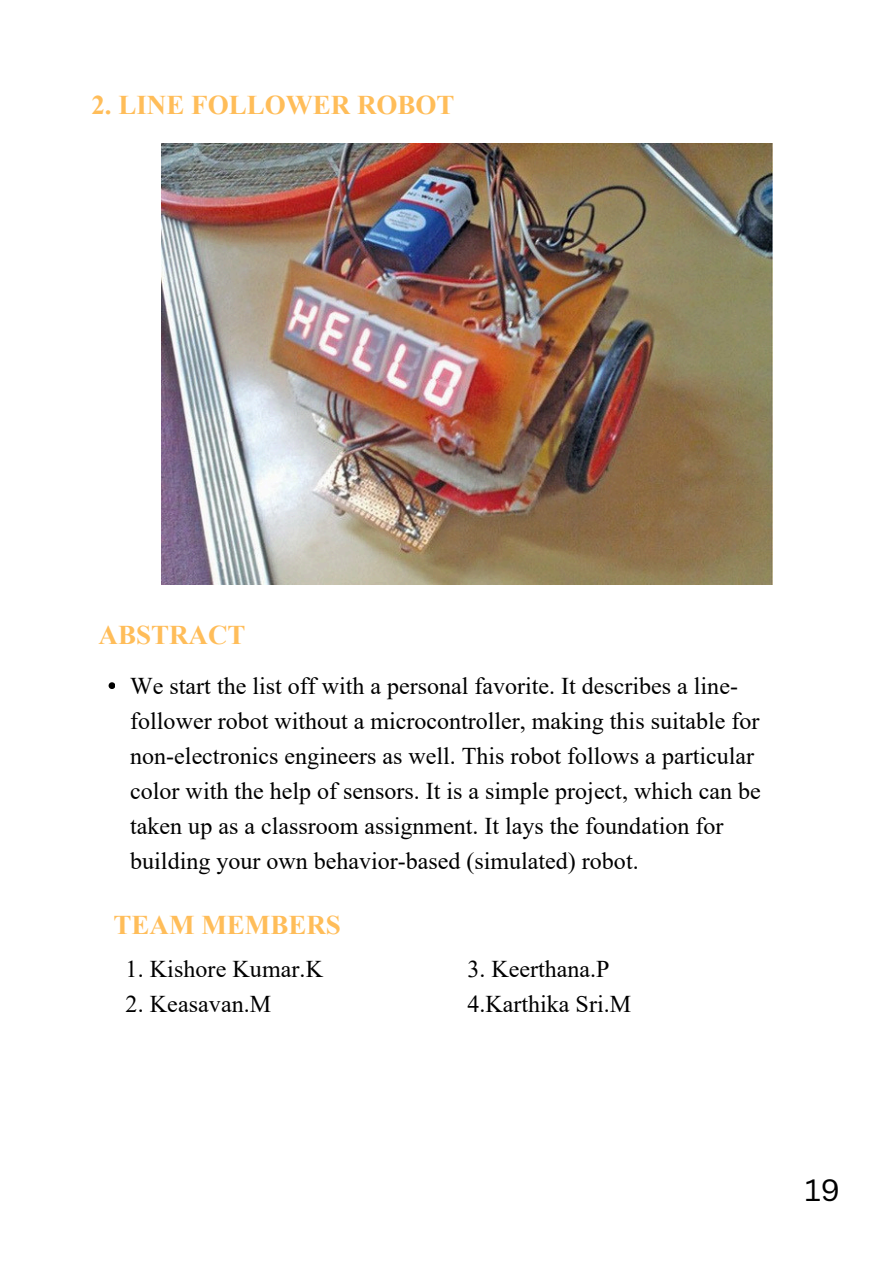
<style>
.page{position:relative;width:894px;height:1264px;background:#fff}
.page>*{position:absolute;margin:0;border:0;box-sizing:border-box;transform-origin:0 0}
.t1{font:30px "Canva Sans";color:#000}
.t2{font:700 27px "Times New Roman";color:#ffbd59}
.t3{font:24px/35px "Times New Roman";color:#000}
</style>
<div class="page">
<img style="left:162px;top:144px;width:610px;height:440px">
<div style="left:108px;top:682px;width:7px;height:7px;background:#000"></div>
<p class="t2" style="left:91px;top:89px;width:364px">2. LINE FOLLOWER ROBOT</p>
<p class="t2" style="left:98px;top:619px;width:148px">ABSTRACT</p>
<p class="t3" style="left:130px;top:668px;width:631px">We start the list off with a personal favorite. It describes a line&shy;follower robot without a microcontroller, making this suitable for non-electronics engineers as well. This robot follows a particular color with the help of sensors. It is a simple project, which can be taken up as a classroom assignment. It lays the foundation for building your own behavior-based (simulated) robot.</p>
<p class="t2" style="left:114px;top:909px;width:229px">TEAM MEMBERS</p>
<p class="t3" style="left:126px;top:951px;width:199px">1. Kishore Kumar.K</p>
<p class="t3" style="left:126px;top:986px;width:147px">2. Keasavan.M</p>
<p class="t3" style="left:467px;top:951px;width:165px">3. Keerthana.P<br>4.Karthika Sri.M</p>
<p class="t1" style="left:804px;top:1169px;width:37px">19</p>
</div>
